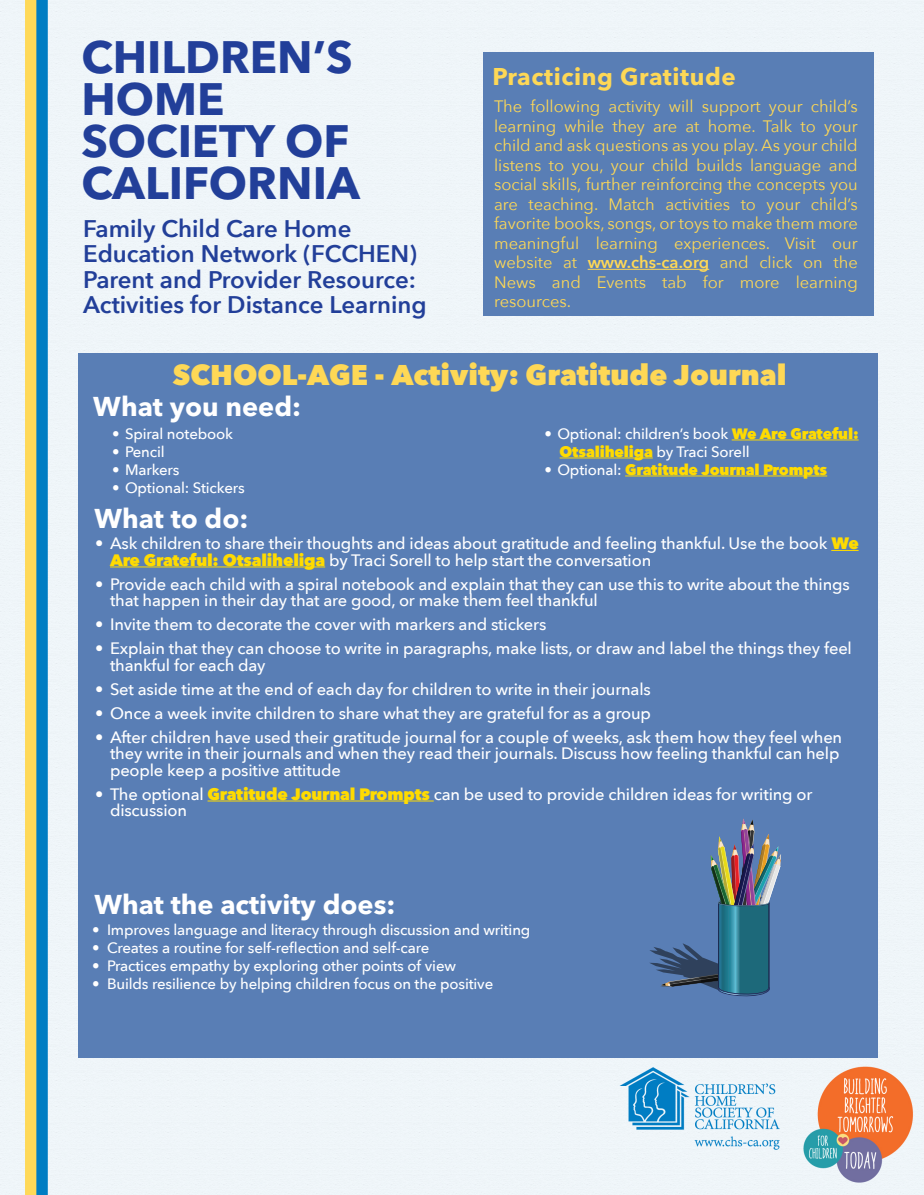
<style>
.page{position:relative;width:924px;height:1195px;background:#fff}
.page>*{position:absolute;margin:0;border:0;box-sizing:border-box;transform-origin:0 0}
.t1{font:700 45px/42px "Avenir Next LT Pro";color:#223f99}
.t2{font:800 28.5px "Avenir Next";color:#fed856}
.t3{font:700 27px "Avenir Next LT Pro";color:#fff}
.t4{font:600 24px/25.5px "Avenir Next";color:#223f99}
.t5{font:700 24px "Avenir Next LT Pro";letter-spacing:.025em;color:#fed856}
.t6{font:500 16.5px/16.5px "Avenir Next";letter-spacing:-.01em;color:#fff}
.t7{font:16.5px/19.5px "Avenir Next";color:#fed856;text-align:justify}
.t8{font:500 15px/18px "Avenir Next";letter-spacing:-.01em;color:#fff}
.t9{font:800 15px "Avenir Next";letter-spacing:-.01em;color:#ffdb00}
.s1{font-weight:600}
.s2{font-weight:800;color:#ffdb00}
.s3{font-weight:500;color:#fff}
</style>
<div class="page">
<img style="left:0;top:0;width:923px;height:1195px">
<div style="left:482px;top:52px;width:391px;height:264px;background:#597eb5"></div>
<div style="left:78px;top:353px;width:799px;height:704px;background:#597eb5"></div>
<hr style="left:731px;top:439px;width:127px;height:1px;background:#ffdb00">
<hr style="left:559px;top:457px;width:93px;height:1px;background:#ffdb00">
<hr style="left:625px;top:475px;width:201px;height:1px;background:#ffdb00">
<svg style="left:831px;top:550px;width:27px;height:1px"></svg>
<hr style="left:110px;top:566px;width:215px;height:1px;background:#ffdb00">
<hr style="left:207px;top:800px;width:226px;height:1px;background:#ffdb00">
<hr style="left:587px;top:269px;width:122px;height:1px;background:#fed856">
<svg style="left:649px;top:818px;width:131px;height:179px"></svg>
<h1 class="t1" style="left:81px;top:36px;width:280px">CHILDREN’S<br>HOME<br>SOCIETY OF<br>CALIFORNIA</h1>
<h3 class="t4" style="left:83px;top:215px;width:345px">Family Child Care Home<br>Education Network (FCCHEN)<br>Parent and Provider Resource:<br>Activities for Distance Learning</h3>
<h3 class="t5" style="left:492px;top:61px;width:244px">Practicing Gratitude</h3>
<p class="t7" style="left:494px;top:96px;width:365px">The following activity will support your child’s learning while they are at home. Talk to your child and ask questions as you play. As your child listens to you, your child builds language and social skills, further reinforcing the concepts you are teaching. Match activities to your child’s favorite books, songs, or toys to make them more meaningful learning experiences. Visit our website at <span class="s1">www.chs-ca.org</span> and click on the News and Events tab for more learning resources.</p>
<h2 class="t2" style="left:173px;top:357px;width:615px">SCHOOL-AGE - Activity: Gratitude Journal</h2>
<h3 class="t3" style="left:93px;top:390px;width:209px">What you need:</h3>
<p class="t8" style="left:112px;top:424px;width:122px">• Spiral notebook</p>
<p class="t8" style="left:112px;top:442px;width:54px">• Pencil</p>
<p class="t8" style="left:112px;top:460px;width:69px">• Markers</p>
<p class="t8" style="left:112px;top:478px;width:134px">• Optional: Stickers</p>
<p class="t8" style="left:559px;top:424px;width:300px;text-indent:-15px">• Optional: children’s book <span class="s2">We Are Grateful:<br>Otsaliheliga</span> by Traci Sorell</p>
<p class="t9" style="left:544px;top:460px;width:284px"><span class="s3">• Optional:</span> Gratitude Journal Prompts</p>
<h3 class="t3" style="left:94px;top:501px;width:155px">What to do:</h3>
<p class="t6" style="left:110px;top:535px;width:750px;text-indent:-15px">• Ask children to share their thoughts and ideas about gratitude and feeling thankful. Use the book <span class="s2">We<br>Are Grateful: Otsaliheliga</span> by Traci Sorell to help start the conversation</p>
<p class="t6" style="left:110px;top:575px;width:741px;text-indent:-15px">• Provide each child with a spiral notebook and explain that they can use this to write about the things that happen in their day that are good, or make them feel thankful</p>
<p class="t6" style="left:95px;top:616px;width:452px">• Invite them to decorate the cover with markers and stickers</p>
<p class="t6" style="left:110px;top:640px;width:743px;text-indent:-15px">• Explain that they can choose to write in paragraphs, make lists, or draw and label the things they feel thankful for each day</p>
<p class="t6" style="left:95px;top:680px;width:557px">• Set aside time at the end of each day for children to write in their journals</p>
<p class="t6" style="left:95px;top:704px;width:557px">• Once a week invite children to share what they are grateful for as a group</p>
<p class="t6" style="left:110px;top:728px;width:733px;text-indent:-15px">• After children have used their gratitude journal for a couple of weeks, ask them how they feel when they write in their journals and when they read their journals. Discuss how feeling thankful can help people keep a positive attitude</p>
<p class="t6" style="left:110px;top:785px;width:703px;text-indent:-15px">• The optional <span class="s2">Gratitude Journal Prompts</span> can be used to provide children ideas for writing or discussion</p>
<h3 class="t3" style="left:94px;top:888px;width:302px">What the activity does:</h3>
<p class="t8" style="left:92px;top:920px;width:440px">• Improves language and literacy through discussion and writing</p>
<p class="t8" style="left:92px;top:938px;width:339px">• Creates a routine for self-reflection and self-care</p>
<p class="t8" style="left:92px;top:956px;width:365px">• Practices empathy by exploring other points of view</p>
<p class="t8" style="left:92px;top:974px;width:402px">• Builds resilience by helping children focus on the positive</p>
</div>
